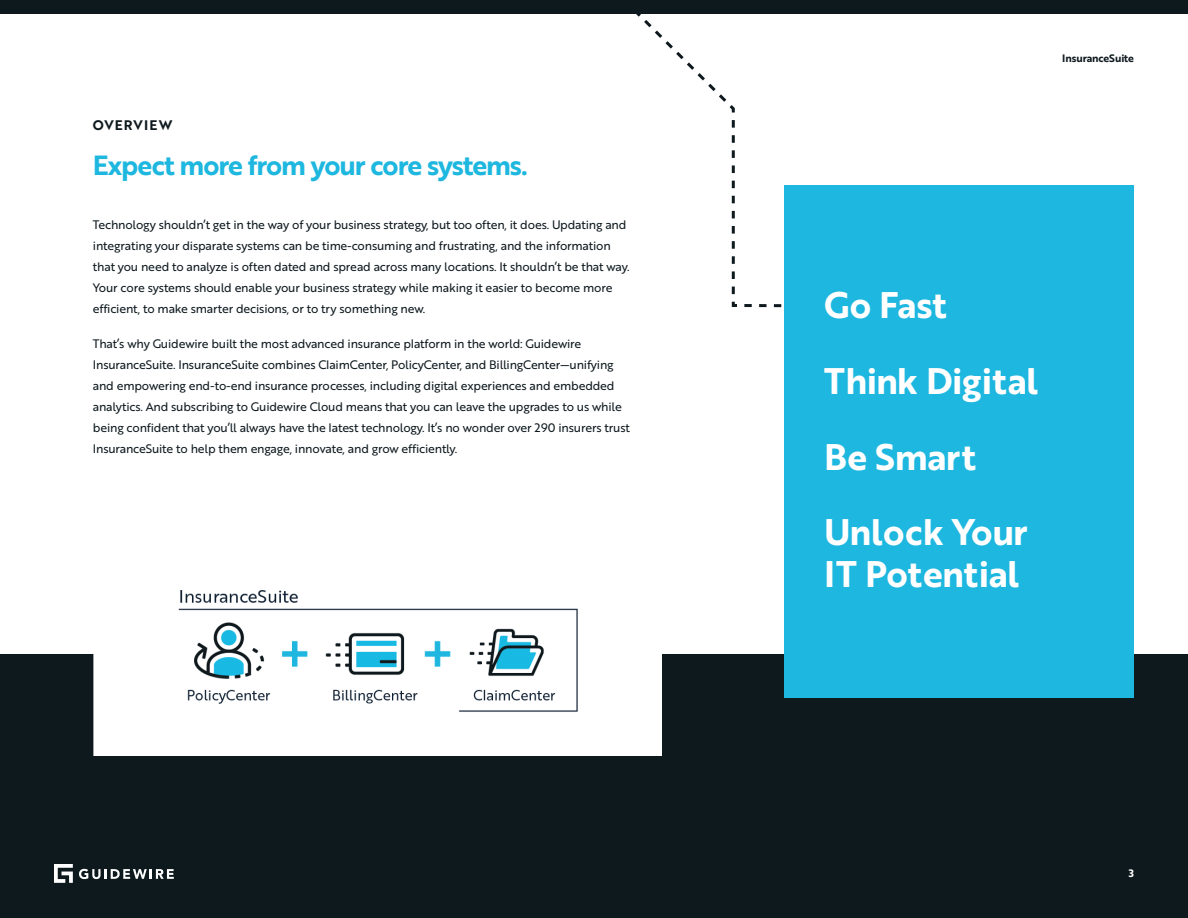
<style>
.page{position:relative;width:1188px;height:918px;background:#fff}
.page>*{position:absolute;margin:0;border:0;box-sizing:border-box;transform-origin:0 0}
.t1{font:36px/42px "Brother 1816 Bold";letter-spacing:-.01em;color:#fff}
.Intro_Paragraph{font:27px "Brother 1816 Bold";letter-spacing:-.04em;color:#1eb7df}
.Body{font:13.5px "Brother 1816 Bold";letter-spacing:.085em;color:#0e191e}
.Body-2{font:12px/21px "Brother 1816 Regular";letter-spacing:-.015em;color:#0e191e}
.t2{font:10.5px "Brother 1816 Bold";letter-spacing:-.01em;color:#0e191e}
.t3{font:10.5px "Brother 1816 Bold";color:#fff}
</style>
<div class="page">
<div style="left:0;top:654px;width:1188px;height:264px;background:#0e191e"></div>
<div style="left:784px;top:185px;width:350px;height:512px;background:#1eb7df"></div>
<img style="left:94px;top:590px;width:568px;height:166px">
<svg style="left:636px;top:14px;width:146px;height:294px"></svg>
<div style="left:0;top:0;width:1188px;height:14px;background:#0e191e"></div>
<svg style="left:79px;top:869px;width:95px;height:10px"></svg>
<svg style="left:54px;top:864px;width:19px;height:19px"></svg>
<p class="Body" style="left:93px;top:114px;width:81px">OVERVIEW</p>
<p class="Intro_Paragraph" style="left:93px;top:144px;width:436px">Expect more from your core systems.</p>
<p class="Body-2" style="left:93px;top:214px;width:538px">Technology shouldn’t get in the way of your business strategy, but too often, it does. Updating and integrating your disparate systems can be time-consuming and frustrating, and the information that you need to analyze is often dated and spread across many locations. It shouldn’t be that way.<br>Your core systems should enable your business strategy while making it easier to become more efficient, to make smarter decisions, or to try something new.</p>
<p class="Body-2" style="left:93px;top:333px;width:539px">That’s why Guidewire built the most advanced insurance platform in the world: Guidewire InsuranceSuite. InsuranceSuite combines ClaimCenter, PolicyCenter, and BillingCenter—unifying and empowering end-to-end insurance processes, including digital experiences and embedded analytics. And subscribing to Guidewire Cloud means that you can leave the upgrades to us while being confident that you’ll always have the latest technology. It’s no wonder over 290 insurers trust InsuranceSuite to help them engage, innovate, and grow efficiently.</p>
<p class="t2" style="left:1062px;top:50px;width:73px">InsuranceSuite</p>
<p class="t1" style="left:824px;top:283px;width:124px">Go Fast</p>
<p class="t1" style="left:824px;top:359px;width:216px">Think Digital</p>
<p class="t1" style="left:824px;top:434px;width:154px">Be Smart</p>
<p class="t1" style="left:824px;top:510px;width:205px">Unlock Your<br>IT Potential</p>
<p class="t3" style="left:1129px;top:865px;width:7px">3</p>
</div>
